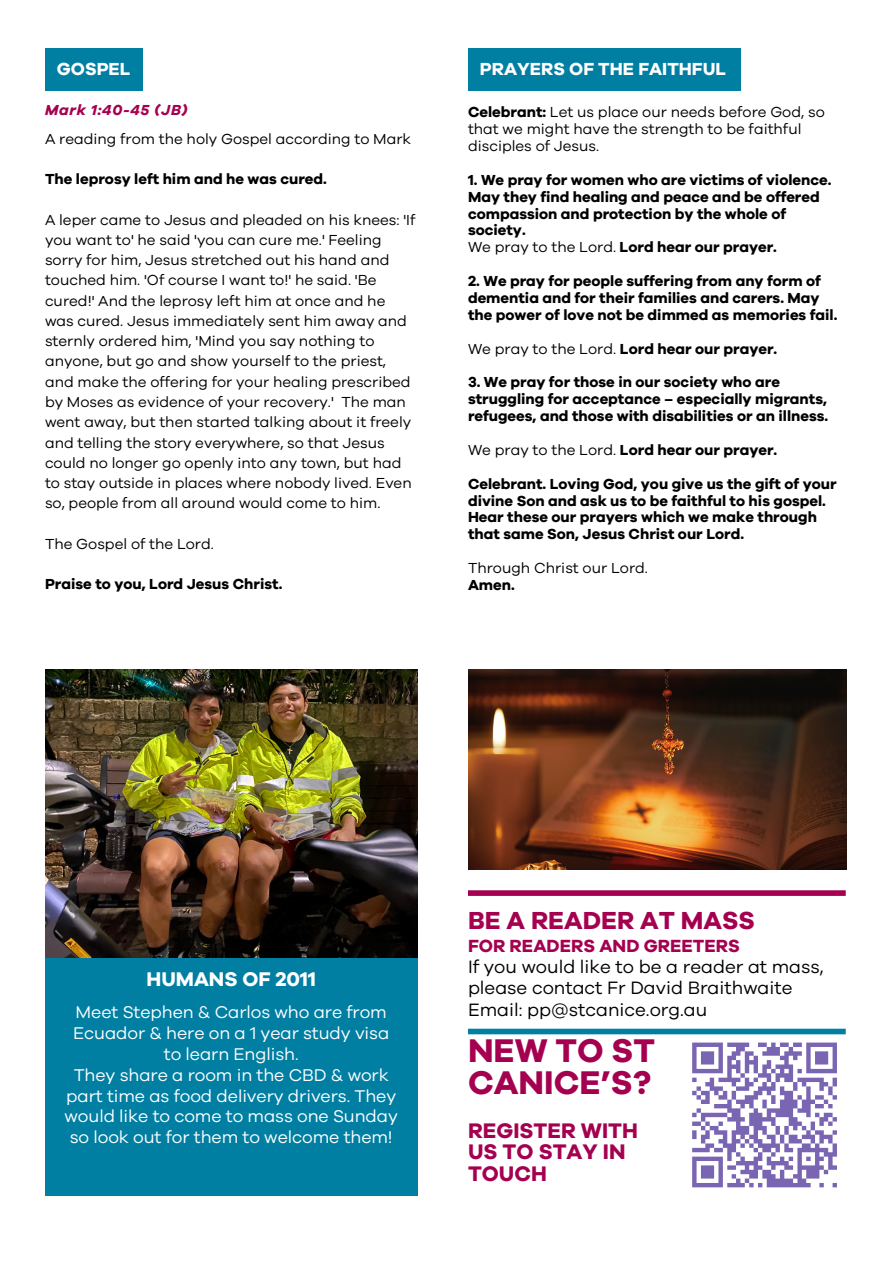
<style>
.page{position:relative;width:893px;height:1264px;background:#fff}
.page>*{position:absolute;margin:0;border:0;box-sizing:border-box;transform-origin:0 0}
.t1{font:700 33.9px/32.7px "Galano Grotesque";color:#a50050}
.t2{font:700 25.35px "Galano Grotesque";color:#a50050}
.t3{font:700 21.75px/21.8px "Galano Grotesque";color:#a50050}
.t4{font:700 20.4px "Galano Grotesque";color:#fff}
.t5{font:18.45px/21.3px "Galano Grotesque";color:#000}
.t6{font:700 18.15px "Galano Grotesque";color:#a50050}
.t7{font:700 18px "Galano Grotesque";color:#fff}
.t8{font:17.55px/20.9px "Galano Grotesque";letter-spacing:-.005em;color:#fff;text-align:center}
.t9{font:15px/20.2px "Galano Grotesque";color:#000}
.t10{font:700 15px/16.8px "Galano Grotesque";color:#000}
.t11{font:italic 700 15px "Galano Grotesque";letter-spacing:.05em;color:#a50050}
.s1{font-weight:700}
.s2{font-weight:400}
</style>
<div class="page">
<div style="left:45px;top:48px;width:97px;height:43px;background:#007fa3"></div>
<div style="left:468px;top:48px;width:272px;height:43px;background:#007fa3"></div>
<svg style="left:692px;top:1042px;width:145px;height:146px"></svg>
<div style="left:468px;top:890px;width:377px;height:5px;background:#a50050"></div>
<div style="left:468px;top:1028px;width:377px;height:6px;background:#007fa3"></div>
<img style="left:468px;top:669px;width:378px;height:200px">
<div style="left:45px;top:955px;width:372px;height:241px;background:#007fa3"></div>
<img style="left:45px;top:669px;width:372px;height:288px">
<h3 class="t7" style="left:57px;top:57px;width:75px">GOSPEL</h3>
<h5 class="t11" style="left:45px;top:100px;width:144px">Mark 1:40-45 (JB)</h5>
<p class="t9" style="left:45px;top:129px;width:367px">A reading from the holy Gospel according to Mark</p>
<h5 class="t10" style="left:45px;top:171px;width:283px">The leprosy left him and he was cured.</h5>
<p class="t9" style="left:45px;top:210px;width:372px">A leper came to Jesus and pleaded on his knees: 'If you want to' he said 'you can cure me.' Feeling sorry for him, Jesus stretched out his hand and touched him. 'Of course I want to!' he said. 'Be cured!' And the leprosy left him at once and he was cured. Jesus immediately sent him away and sternly ordered him, 'Mind you say nothing to anyone, but go and show yourself to the priest, and make the offering for your healing prescribed by Moses as evidence of your recovery.' The man went away, but then started talking about it freely and telling the story everywhere, so that Jesus could no longer go openly into any town, but had to stay outside in places where nobody lived. Even so, people from all around would come to him.</p>
<p class="t9" style="left:45px;top:534px;width:170px">The Gospel of the Lord.</p>
<h5 class="t10" style="left:45px;top:576px;width:239px">Praise to you, Lord Jesus Christ.</h5>
<p class="t7" style="left:480px;top:57px;width:248px">PRAYERS OF THE FAITHFUL</p>
<h3 class="t9" style="left:468px;top:104px;width:358px;line-height:16.8px"><span class="s1">Celebrant:</span> Let us place our needs before God, so that we might have the strength to be faithful disciples of Jesus.</h3>
<p class="t10" style="left:468px;top:171px;width:365px">1. We pray for women who are victims of violence.<br>May they find healing and peace and be offered compassion and protection by the whole of society.</p>
<p class="t10" style="left:468px;top:239px;width:310px"><span class="s2">We pray to the Lord.</span> Lord hear our prayer.</p>
<p class="t10" style="left:468px;top:273px;width:371px">2. We pray for people suffering from any form of dementia and for their families and carers. May the power of love not be dimmed as memories fail.</p>
<h5 class="t10" style="left:468px;top:340px;width:311px"><span class="s2">We pray to the Lord.</span> Lord hear our prayer.</h5>
<p class="t10" style="left:468px;top:374px;width:362px">3. We pray for those in our society who are struggling for acceptance – especially migrants, refugees, and those with disabilities or an illness.</p>
<h5 class="t10" style="left:468px;top:441px;width:311px"><span class="s2">We pray to the Lord.</span> Lord hear our prayer.</h5>
<p class="t10" style="left:468px;top:475px;width:370px">Celebrant. Loving God, you give us the gift of your divine Son and ask us to be faithful to his gospel.<br>Hear these our prayers which we make through that same Son, Jesus Christ our Lord.</p>
<h5 class="t9" style="left:468px;top:558px;width:181px">Through Christ our Lord.</h5>
<p class="t10" style="left:468px;top:576px;width:48px">Amen.</p>
<h3 class="t4" style="left:146px;top:965px;width:171px">HUMANS OF 2011</h3>
<h4 class="t8" style="left:65px;top:1002px;width:335px">Meet Stephen &amp; Carlos who are from<br>Ecuador &amp; here on a 1 year study visa to learn English.<br>They share a room in the CBD &amp; work part time as food delivery drivers. They would like to come to mass one Sunday so look out for them to welcome them!</h4>
<h2 class="t2" style="left:468px;top:903px;width:288px">BE A READER AT MASS</h2>
<h2 class="t6" style="left:468px;top:933px;width:273px">FOR READERS AND GREETERS</h2>
<h4 class="t5" style="left:468px;top:956px;width:357px">If you would like to be a reader at mass, please contact Fr David Braithwaite<br>Email: pp@stcanice.org.au</h4>
<p class="t1" style="left:468px;top:1034px;width:188px">NEW TO ST<br>CANICE’S?</p>
<p class="t3" style="left:468px;top:1119px;width:171px">REGISTER WITH<br>US TO STAY IN<br>TOUCH</p>
</div>
